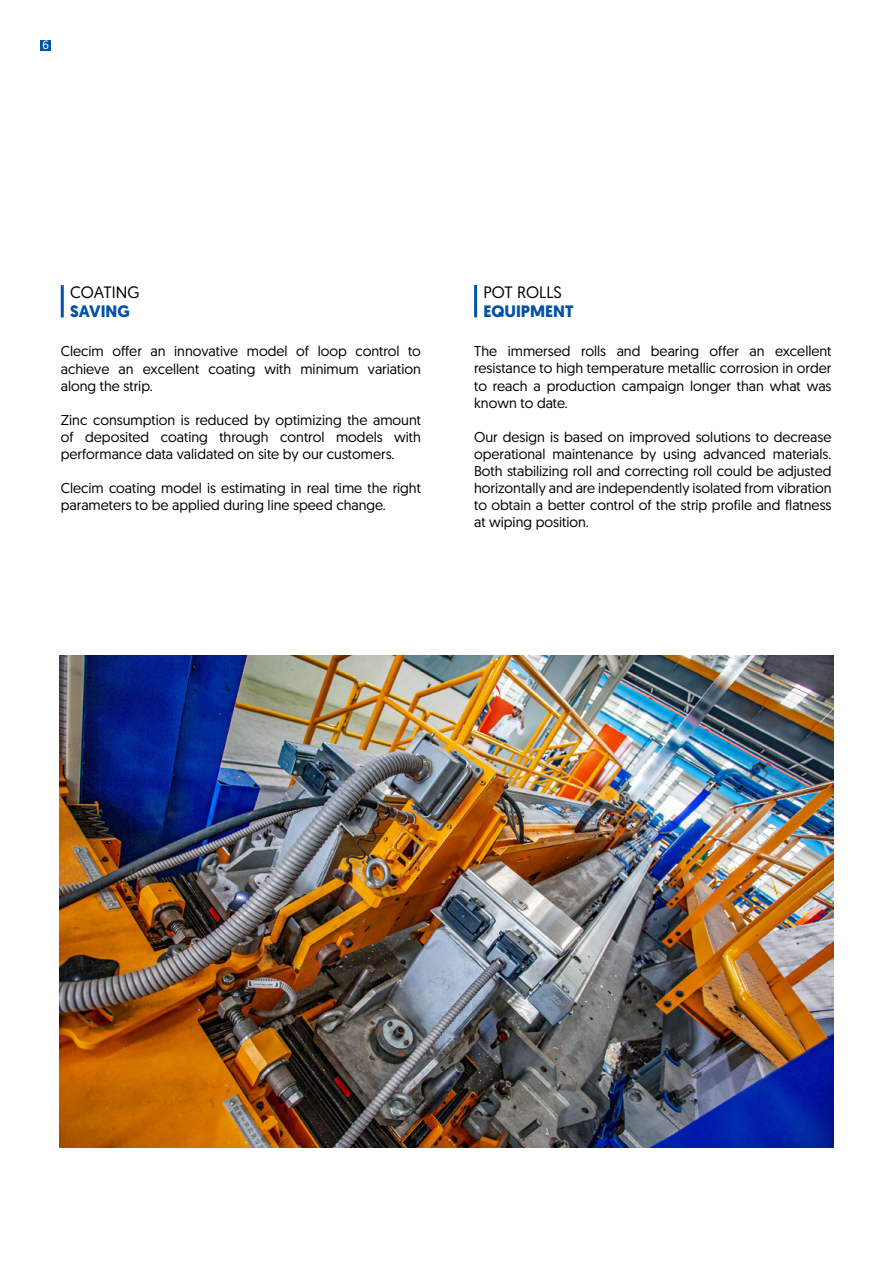
<style>
.page{position:relative;width:893px;height:1263px;background:#fff}
.page>*{position:absolute;margin:0;border:0;box-sizing:border-box;transform-origin:0 0}
.t1{font:16.5px "Geomanist";color:#000}
.t2{font:700 16.5px "Geomanist";color:#0053a5}
.t3{font:14.25px/17.1px "Geomanist";color:#000;text-align:justify}
.t4{font:12px "Geomanist";color:#fff}
</style>
<div class="page">
<div style="left:40px;top:40px;width:11px;height:11px;background:#0053a5"></div>
<img style="left:60px;top:656px;width:773px;height:492px">
<hr style="left:474px;top:285px;width:3px;height:32px;background:#0053a5">
<hr style="left:61px;top:285px;width:3px;height:32px;background:#0053a5">
<p class="t4" style="left:42px;top:37px;width:8px">6</p>
<p class="t1" style="left:70px;top:281px;width:71px">COATING</p>
<p class="t2" style="left:70px;top:301px;width:61px">SAVING</p>
<p class="t3" style="left:61px;top:342px;width:362px">Clecim offer an innovative model of loop control to achieve an excellent coating with minimum variation along the strip.</p>
<p class="t3" style="left:61px;top:411px;width:362px">Zinc consumption is reduced by optimizing the amount of deposited coating through control models with performance data validated on site by our customers.</p>
<p class="t3" style="left:61px;top:479px;width:362px">Clecim coating model is estimating in real time the right parameters to be applied during line speed change.</p>
<p class="t1" style="left:483px;top:281px;width:80px">POT ROLLS</p>
<p class="t2" style="left:483px;top:301px;width:92px">EQUIPMENT</p>
<p class="t3" style="left:474px;top:342px;width:359px">The immersed rolls and bearing offer an excellent resistance to high temperature metallic corrosion in order to reach a production campaign longer than what was known to date.</p>
<p class="t3" style="left:474px;top:428px;width:359px">Our design is based on improved solutions to decrease operational maintenance by using advanced materials.<br>Both stabilizing roll and correcting roll could be adjusted horizontally and are independently isolated from vibration to obtain a better control of the strip profile and flatness at wiping position.</p>
</div>
